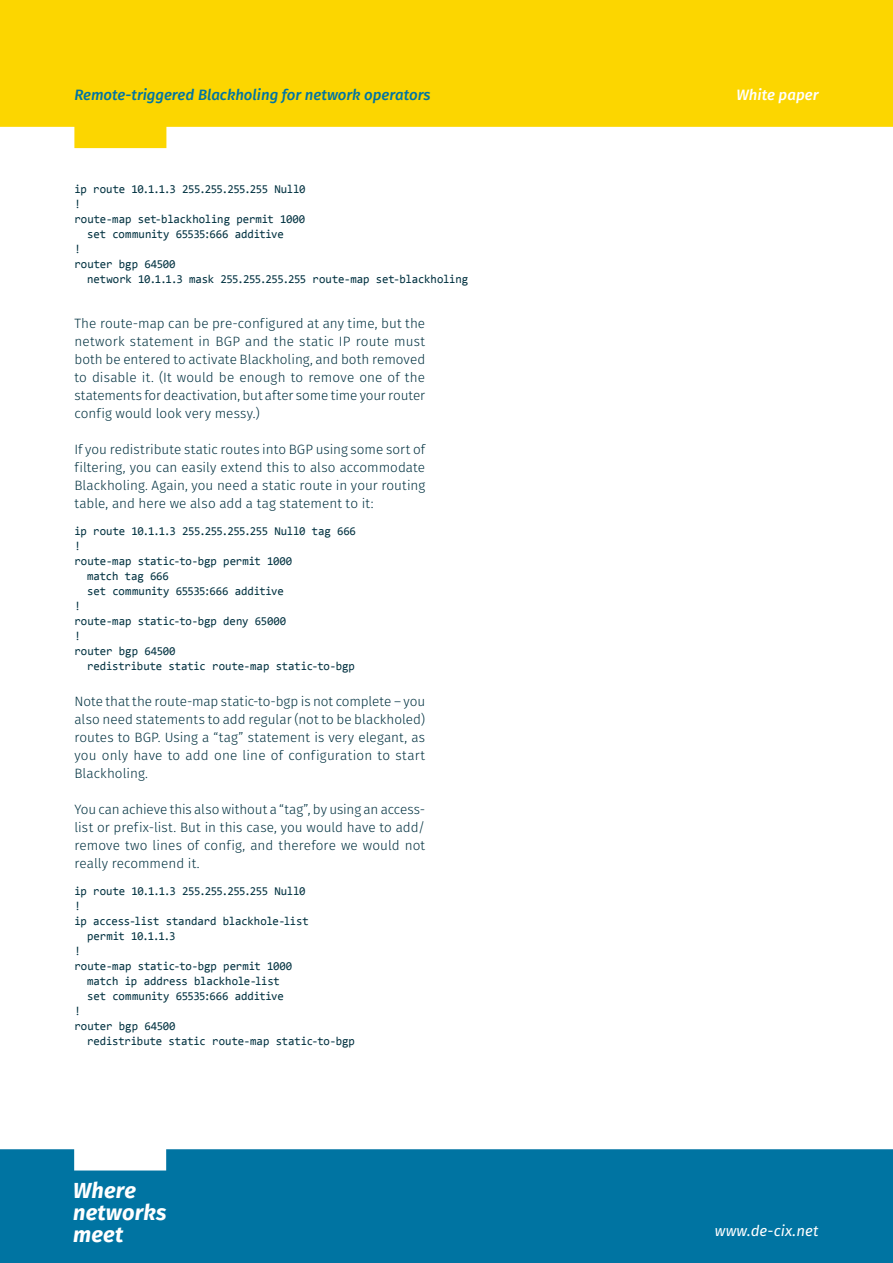
<style>
.page{position:relative;width:893px;height:1263px;background:#fff}
.page>*{position:absolute;margin:0;border:0;box-sizing:border-box;transform-origin:0 0}
.t1{font:italic 700 21.75px/21.8px "Fira Sans";letter-spacing:.01em;color:#fff}
.t2{font:italic 500 15px "Fira Sans";color:#0074a2}
.t3{font:italic 15px "Fira Sans";letter-spacing:.01em;color:#fff}
.t4{font:italic 500 15px "Fira Sans";color:#fff}
.t5{font:300 13.5px/18px "Fira Sans";letter-spacing:.005em;color:#003140;text-align:justify}
.t6{font:12px "Consolas";letter-spacing:-.015em;color:#003140}
</style>
<div class="page">
<div style="left:0;top:1149px;width:893px;height:114px;background:#0074a2"></div>
<svg style="left:0;top:0;width:893px;height:148px;background:#fcdb20"></svg>
<p class="t2" style="left:74px;top:84px;width:358px">Remote-triggered Blackholing for network operators</p>
<p class="t4" style="left:736px;top:84px;width:84px">White paper</p>
<p class="t6" style="left:74px;top:181px;width:233px">ip route 10.1.1.3 255.255.255.255 Null0</p>
<p class="t6" style="left:74px;top:196px;width:8px">!</p>
<p class="t6" style="left:74px;top:211px;width:232px">route-map set-blackholing permit 1000</p>
<p class="t6" style="left:87px;top:226px;width:198px">set community 65535:666 additive</p>
<p class="t6" style="left:74px;top:241px;width:8px">!</p>
<p class="t6" style="left:74px;top:256px;width:103px">router bgp 64500</p>
<p class="t6" style="left:87px;top:271px;width:383px">network 10.1.1.3 mask 255.255.255.255 route-map set-blackholing</p>
<p class="t5" style="left:74px;top:315px;width:352px">The route-map can be pre-configured at any time, but the network statement in BGP and the static IP route must both be entered to activate Blackholing, and both removed to disable it. (It would be enough to remove one of the statements for deactivation, but after some time your router config would look very messy.)</p>
<p class="t5" style="left:74px;top:441px;width:352px">If you redistribute static routes into BGP using some sort of filtering, you can easily extend this to also accommodate Blackholing. Again, you need a static route in your routing table, and here we also add a tag statement to it:</p>
<p class="t6" style="left:74px;top:523px;width:283px">ip route 10.1.1.3 255.255.255.255 Null0 tag 666</p>
<p class="t6" style="left:74px;top:538px;width:8px">!</p>
<p class="t6" style="left:74px;top:553px;width:219px">route-map static-to-bgp permit 1000</p>
<p class="t6" style="left:87px;top:568px;width:83px">match tag 666</p>
<p class="t6" style="left:87px;top:583px;width:198px">set community 65535:666 additive</p>
<p class="t6" style="left:74px;top:598px;width:8px">!</p>
<p class="t6" style="left:74px;top:613px;width:213px">route-map static-to-bgp deny 65000</p>
<p class="t6" style="left:74px;top:628px;width:8px">!</p>
<p class="t6" style="left:74px;top:643px;width:103px">router bgp 64500</p>
<p class="t6" style="left:87px;top:658px;width:269px">redistribute static route-map static-to-bgp</p>
<p class="t5" style="left:74px;top:693px;width:352px">Note that the route-map static-to-bgp is not complete – you also need statements to add regular (not to be blackholed) routes to BGP. Using a “tag” statement is very elegant, as you only have to add one line of configuration to start Blackholing.</p>
<p class="t5" style="left:74px;top:801px;width:352px">You can achieve this also without a “tag”, by using an access&shy;list or prefix-list. But in this case, you would have to add/ remove two lines of config, and therefore we would not really recommend it.</p>
<p class="t6" style="left:74px;top:883px;width:233px">ip route 10.1.1.3 255.255.255.255 Null0</p>
<p class="t6" style="left:74px;top:898px;width:8px">!</p>
<p class="t6" style="left:74px;top:913px;width:236px">ip access-list standard blackhole-list</p>
<p class="t6" style="left:87px;top:928px;width:90px">permit 10.1.1.3</p>
<p class="t6" style="left:74px;top:943px;width:8px">!</p>
<p class="t6" style="left:74px;top:958px;width:219px">route-map static-to-bgp permit 1000</p>
<p class="t6" style="left:87px;top:973px;width:194px">match ip address blackhole-list</p>
<p class="t6" style="left:87px;top:988px;width:198px">set community 65535:666 additive</p>
<p class="t6" style="left:74px;top:1003px;width:8px">!</p>
<p class="t6" style="left:74px;top:1018px;width:103px">router bgp 64500</p>
<p class="t6" style="left:87px;top:1033px;width:269px">redistribute static route-map static-to-bgp</p>
<h1 class="t1" style="left:73px;top:1181px;width:95px">Where networks meet</h1>
<p class="t3" style="left:715px;top:1220px;width:105px">www.de-cix.net</p>
</div>
